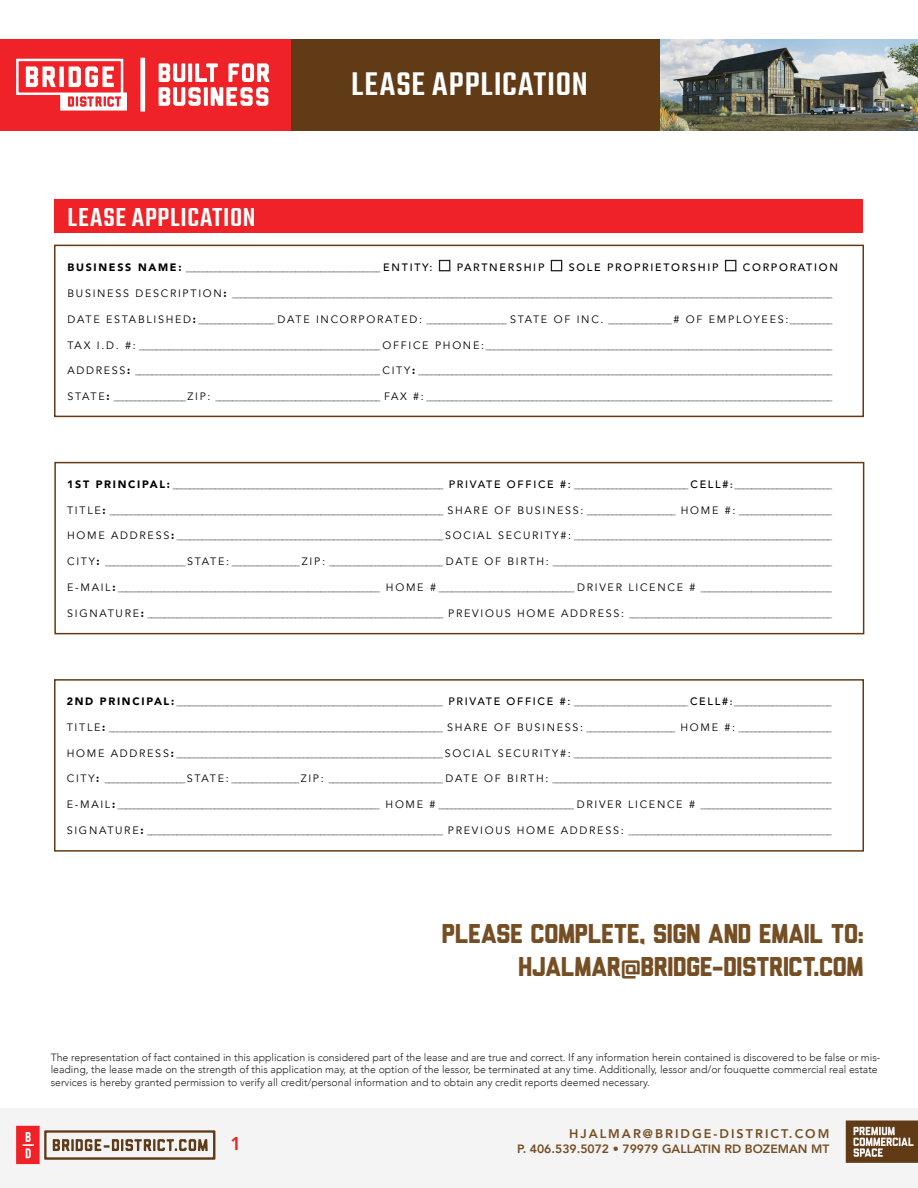
<style>
.page{position:relative;width:918px;height:1188px;background:#fff}
.page>*{position:absolute;margin:0;border:0;box-sizing:border-box;transform-origin:0 0}
.t1{font:500 36px "Teko";letter-spacing:.03em;color:#fff}
.t2{font:500 28.5px "Teko";letter-spacing:.03em;color:#fff}
.t3{font:27px "Liberator";letter-spacing:-.045em;color:#764e24}
.t4{font:800 18.45px "Avenir";color:#ed1c24}
.t5{font:800 12.6px "Avenir";letter-spacing:.16em;color:#764e24}
.t6{font:800 12px "Avenir";color:#764e24}
.t7{font:500 10.65px "Avenir";letter-spacing:.16em;color:#000}
.t8{font:300 10.5px/12.6px "Avenir";color:#231f20}
.t9{font:800 9.45px "Avenir";color:#231f20}
.s1{font-weight:900;font-size:10.65px;color:#000}
.s2{font-weight:500;font-size:10.65px;color:#000}
.s3{font-weight:400;font-size:10.65px;color:#000}
</style>
<div class="page">
<div style="left:0;top:1108px;width:918px;height:80px;background:#f4f4f4"></div>
<div style="left:290px;top:39px;width:628px;height:91px;background:#613a16"></div>
<img style="left:661px;top:39px;width:257px;height:91px">
<div style="left:0;top:39px;width:290px;height:91px;background:#ee2227"></div>
<svg style="left:159px;top:63px;width:111px;height:43px"></svg>
<svg style="left:140px;top:58px;width:5px;height:54px"></svg>
<svg style="left:846px;top:1120px;width:72px;height:43px;background:#84664b"></svg>
<svg style="left:16px;top:59px;width:111px;height:52px"></svg>
<div style="left:16px;top:1126px;width:24px;height:38px;background:#ee2227"></div>
<svg style="left:23px;top:1132px;width:11px;height:26px"></svg>
<svg style="left:44px;top:1130px;width:171px;height:30px"></svg>
<div style="left:54px;top:245px;width:810px;height:172px;border:2px solid #613a16"></div>
<div style="left:439px;top:260px;width:11px;height:11px;border:1px solid #231f20"></div>
<div style="left:551px;top:260px;width:11px;height:11px;border:1px solid #231f20"></div>
<div style="left:725px;top:260px;width:11px;height:11px;border:1px solid #231f20"></div>
<div style="left:55px;top:200px;width:808px;height:33px;background:#ee2227"></div>
<div style="left:54px;top:462px;width:810px;height:172px;border:2px solid #613a16"></div>
<div style="left:54px;top:679px;width:810px;height:173px;border:2px solid #613a16"></div>
<p class="t2" style="left:68px;top:200px;width:189px">LEASE APPLICATION</p>
<h1 class="t1" style="left:351px;top:63px;width:238px">LEASE APPLICATION</h1>
<p class="t9" style="left:68px;top:261px;width:366px"><span class="s1">B U S I N E S S N A M E :</span> ______________________________________________ <span class="s2">E N T I T Y:</span></p>
<p class="t7" style="left:457px;top:258px;width:89px">PARTNERSHIP</p>
<p class="t7" style="left:569px;top:258px;width:151px">SOLE PROPRIETORSHIP</p>
<p class="t7" style="left:743px;top:258px;width:97px">CORPORATION</p>
<p class="t9" style="left:68px;top:286px;width:767px"><span class="s3">B U S I N E S S D E S C R I P T I O N</span> <span class="s1">:</span> ______________________________________________________________________________________________________________________________________________</p>
<p class="t9" style="left:68px;top:312px;width:767px"><span class="s3">D AT E E S TA B L I S H E D</span> <span class="s1">:</span> __________________ <span class="s3">D AT E I N C O R P O R AT E D :</span> ___________________ <span class="s3">S TAT E O F I N C .</span> _______________ <span class="s3"># O F E M P L O Y E E S :</span> __________</p>
<p class="t9" style="left:68px;top:338px;width:767px"><span class="s3">TA X I . D . # :</span> _________________________________________________________ <span class="s3">O F F I C E P H O N E :</span> __________________________________________________________________________________</p>
<p class="t9" style="left:68px;top:364px;width:767px"><span class="s3">A D D R E S S</span> <span class="s1">:</span> __________________________________________________________ <span class="s3">C I T Y</span> <span class="s1">:</span> __________________________________________________________________________________________________</p>
<p class="t9" style="left:68px;top:390px;width:767px"><span class="s3">S TAT E</span> <span class="s1">:</span> _________________ <span class="s3">Z I P :</span> _______________________________________ <span class="s3">FA X # :</span> ________________________________________________________________________________________________</p>
<p class="t9" style="left:67px;top:477px;width:767px"><span class="s1">1 S T P R I N C I PA L :</span> ________________________________________________________________ <span class="s2">P R I V AT E O F F I C E # :</span> ___________________________ <span class="s2">C E L L #</span> : _______________________</p>
<p class="t9" style="left:67px;top:503px;width:767px"><span class="s3">T I T L E</span> <span class="s1">:</span> _______________________________________________________________________________ <span class="s3">S H A R E O F B U S I N E S S :</span> _____________________ <span class="s3">H O M E # :</span> ______________________</p>
<p class="t9" style="left:67px;top:529px;width:767px"><span class="s3">H O M E A D D R E S S</span> <span class="s1">:</span> _______________________________________________________________ <span class="s3">S O C I A L S E C U R I T Y # :</span> _____________________________________________________________</p>
<p class="t9" style="left:67px;top:554px;width:767px"><span class="s3">C I T Y</span> <span class="s1">:</span> ___________________ <span class="s3">S TAT E :</span> ________________ <span class="s3">Z I P :</span> ___________________________ <span class="s3">D AT E O F B I R T H :</span> __________________________________________________________________</p>
<p class="t9" style="left:67px;top:580px;width:767px"><span class="s3">E - M A I L</span> <span class="s1">:</span> ______________________________________________________________ <span class="s3">H O M E #</span> ________________________________ <span class="s3">D R I V E R L I C E N C E #</span> _______________________________</p>
<p class="t9" style="left:67px;top:606px;width:767px"><span class="s3">S I G N AT U R E</span> <span class="s1">:</span> ______________________________________________________________________ <span class="s3">P R E V I O U S H O M E A D D R E S S :</span> ________________________________________________</p>
<p class="t9" style="left:67px;top:694px;width:767px"><span class="s1">2 N D P R I N C I PA L :</span> _______________________________________________________________ <span class="s2">P R I V AT E O F F I C E # :</span> ___________________________ <span class="s2">C E L L #</span> : _______________________</p>
<p class="t9" style="left:67px;top:720px;width:767px"><span class="s3">T I T L E</span> <span class="s1">:</span> _______________________________________________________________________________ <span class="s3">S H A R E O F B U S I N E S S :</span> _____________________ <span class="s3">H O M E # :</span> ______________________</p>
<p class="t9" style="left:67px;top:746px;width:767px"><span class="s3">H O M E A D D R E S S</span> <span class="s1">:</span> _______________________________________________________________ <span class="s3">S O C I A L S E C U R I T Y # :</span> _____________________________________________________________</p>
<p class="t9" style="left:67px;top:772px;width:767px"><span class="s3">C I T Y</span> <span class="s1">:</span> ___________________ <span class="s3">S TAT E :</span> ________________ <span class="s3">Z I P :</span> ___________________________ <span class="s3">D AT E O F B I R T H :</span> __________________________________________________________________</p>
<p class="t9" style="left:67px;top:797px;width:767px"><span class="s3">E - M A I L</span> <span class="s1">:</span> ______________________________________________________________ <span class="s3">H O M E #</span> ________________________________ <span class="s3">D R I V E R L I C E N C E #</span> _______________________________</p>
<p class="t9" style="left:67px;top:823px;width:767px"><span class="s3">S I G N AT U R E</span> <span class="s1">:</span> ______________________________________________________________________ <span class="s3">P R E V I O U S H O M E A D D R E S S :</span> ________________________________________________</p>
<p class="t3" style="left:441px;top:924px;width:424px">PLEASE COMPLETE, SIGN AND EMAIL TO:</p>
<p class="t3" style="left:518px;top:957px;width:348px">HJALMAR@BRIDGE-DISTRICT.COM</p>
<p class="t8" style="left:51px;top:1051px;width:831px">The representation of fact contained in this application is considered part of the lease and are true and correct. If any information herein contained is discovered to be false or mis&shy;leading, the lease made on the strength of this application may, at the option of the lessor, be terminated at any time. Additionally, lessor and/or fouquette commercial real estate services is hereby granted permission to verify all credit/personal information and to obtain any credit reports deemed necessary.</p>
<h3 class="t5" style="left:569px;top:1124px;width:262px">HJALMAR@BRIDGE-DISTRICT.COM</h3>
<p class="t4" style="left:230px;top:1129px;width:12px">1</p>
<p class="t6" style="left:517px;top:1140px;width:314px">P. 406.539.5072 • 79979 GALLATIN RD BOZEMAN MT</p>
</div>
